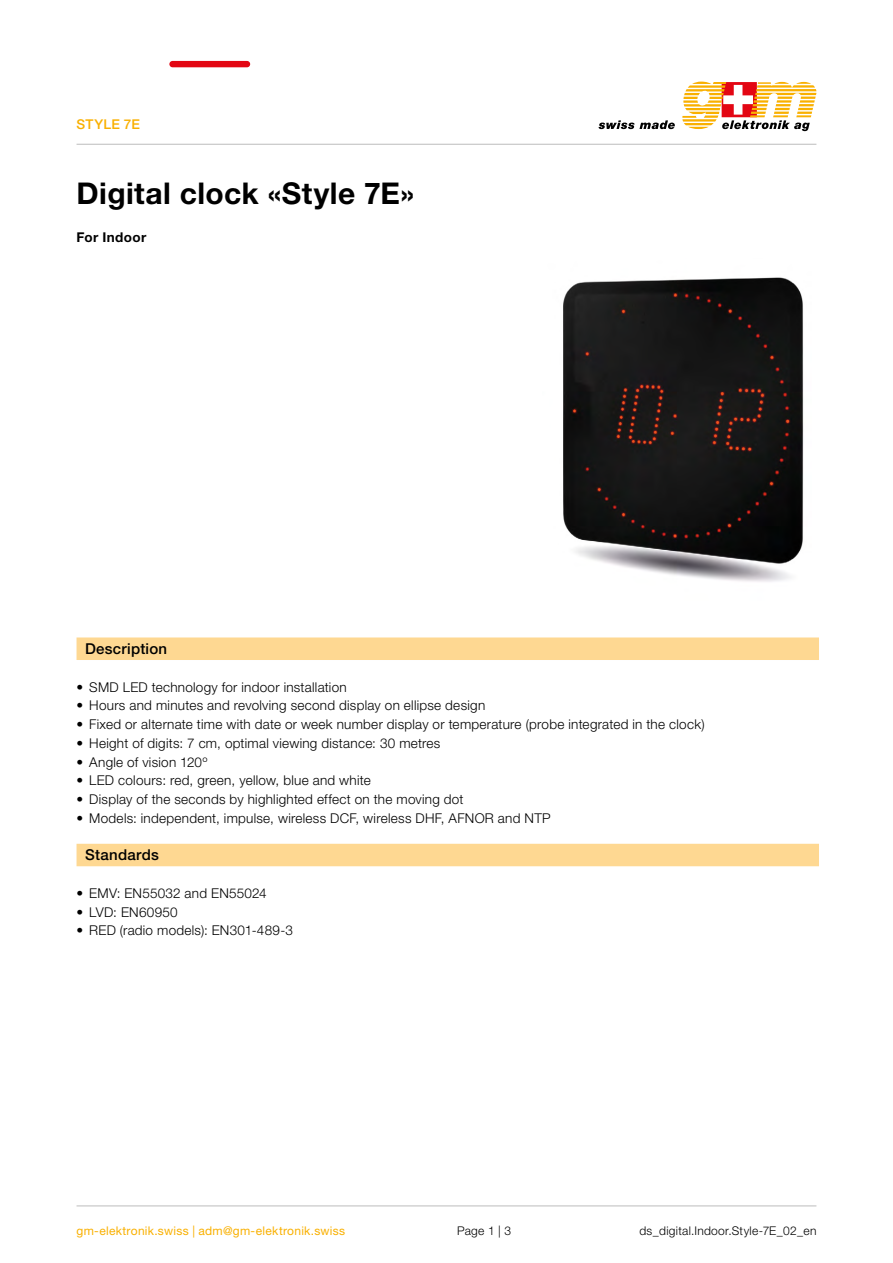
<style>
.page{position:relative;width:893px;height:1263px;background:#fff}
.page>*{position:absolute;margin:0;border:0;box-sizing:border-box;transform-origin:0 0}
.t1{font:700 30px "Helvetica Neue LT";letter-spacing:.015em;color:#000}
.t2{font:500 15px "Helvetica Neue LT";letter-spacing:.02em;color:#000}
.t3{font:300 13.5px "Helvetica Neue LT";letter-spacing:.02em;color:#000}
.t4{font:700 13.5px "Helvetica Neue LT";letter-spacing:.03em;color:#000}
.t5{font:500 13.5px "Helvetica Neue LT";letter-spacing:.02em;color:#f9b000}
.t6{font:12px "Helvetica Neue LT";letter-spacing:.02em;color:#f9b000}
.t7{font:300 12px "Helvetica Neue LT";letter-spacing:.025em;color:#000}
</style>
<div class="page">
<hr style="left:77px;top:144px;width:739px;height:1px;background:#bcbcbc">
<hr style="left:77px;top:1206px;width:739px;height:1px;background:#bcbcbc">
<svg style="left:682px;top:82px;width:134px;height:49px"></svg>
<svg style="left:598px;top:120px;width:77px;height:9px"></svg>
<img style="left:563px;top:277px;width:241px;height:305px">
<div style="left:169px;top:61px;width:81px;height:6px;background:#e30613;border-radius:3px"></div>
<div style="left:77px;top:637px;width:742px;height:23px;background:#fed892"></div>
<div style="left:77px;top:844px;width:742px;height:22px;background:#fed892"></div>
<p class="t5" style="left:77px;top:116px;width:65px">STYLE 7E</p>
<h1 class="t1" style="left:77px;top:175px;width:339px">Digital clock «Style 7E»</h1>
<p class="t4" style="left:77px;top:228px;width:71px">For Indoor</p>
<p class="t2" style="left:85px;top:640px;width:84px">Description</p>
<p class="t3" style="left:77px;top:678px;width:272px">• SMD LED technology for indoor installation</p>
<p class="t3" style="left:77px;top:697px;width:410px">• Hours and minutes and revolving second display on ellipse design</p>
<p class="t3" style="left:77px;top:716px;width:630px">• Fixed or alternate time with date or week number display or temperature (probe integrated in the clock)</p>
<p class="t3" style="left:77px;top:735px;width:365px">• Height of digits: 7 cm, optimal viewing distance: 30 metres</p>
<p class="t3" style="left:77px;top:753px;width:132px">• Angle of vision 120º</p>
<p class="t3" style="left:77px;top:772px;width:296px">• LED colours: red, green, yellow, blue and white</p>
<p class="t3" style="left:77px;top:791px;width:389px">• Display of the seconds by highlighted effect on the moving dot</p>
<p class="t3" style="left:77px;top:810px;width:476px">• Models: independent, impulse, wireless DCF, wireless DHF, AFNOR and NTP</p>
<p class="t2" style="left:85px;top:846px;width:75px">Standards</p>
<p class="t3" style="left:77px;top:885px;width:192px">• EMV: EN55032 and EN55024</p>
<p class="t3" style="left:77px;top:903px;width:103px">• LVD: EN60950</p>
<p class="t3" style="left:77px;top:922px;width:218px">• RED (radio models): EN301-489-3</p>
<p class="t6" style="left:77px;top:1224px;width:270px">gm-elektronik.swiss | adm@gm-elektronik.swiss</p>
<p class="t7" style="left:457px;top:1224px;width:56px">Page 1 | 3</p>
<p class="t7" style="left:639px;top:1224px;width:178px">ds_digital.Indoor.Style-7E_02_en</p>
</div>
